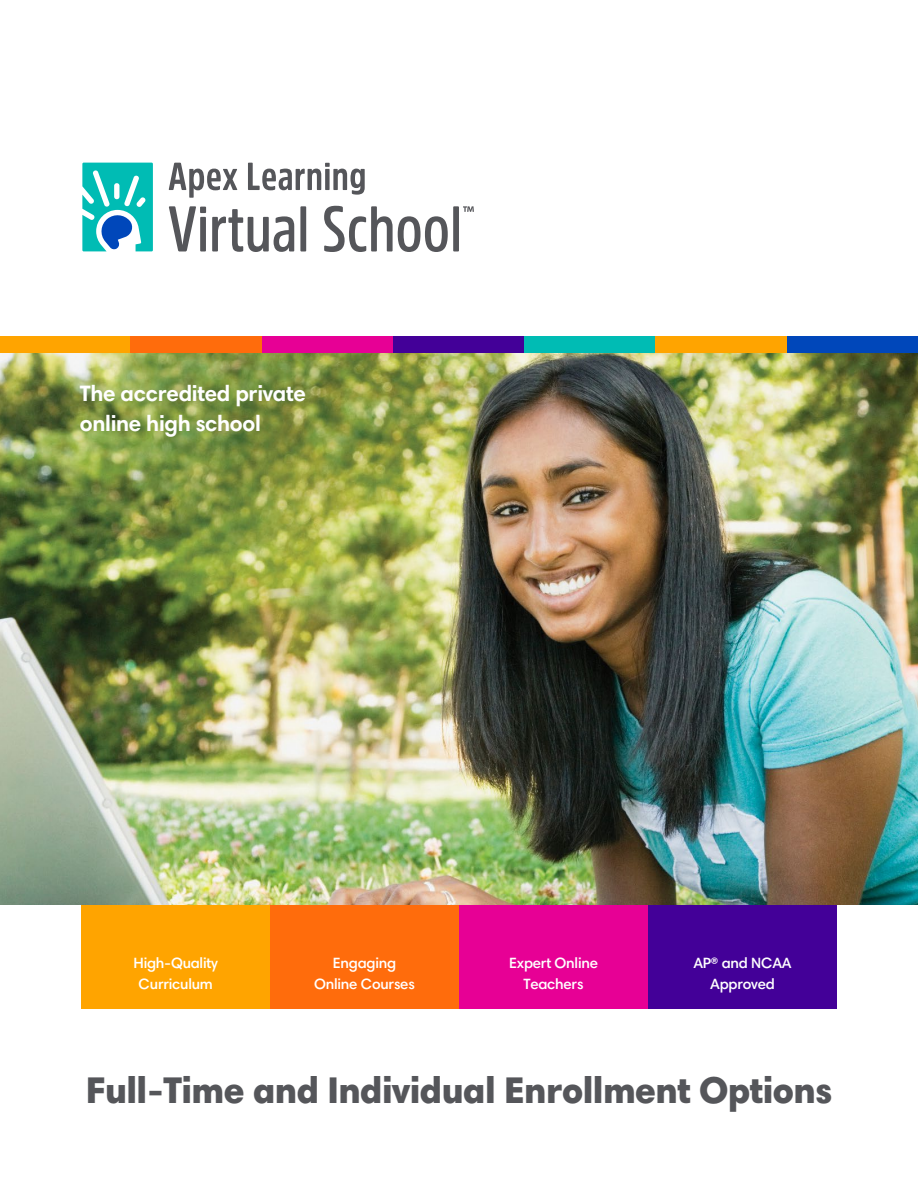
<style>
.page{position:relative;width:918px;height:1188px;background:#fff}
.page>*{position:absolute;margin:0;border:0;box-sizing:border-box;transform-origin:0 0}
.t1{font:900 37.5px "Harmonia Sans Std";letter-spacing:-.015em;color:#55565a}
.t2{font:700 22.5px/30px "Harmonia Sans Std";letter-spacing:-.015em;color:#fff}
.t3{font:600 15px/21px "Harmonia Sans Std";letter-spacing:-.015em;color:#fff;text-align:center}
</style>
<div class="page">
<div style="left:81px;top:778px;width:189px;height:231px;background:#ffa400"></div>
<div style="left:270px;top:778px;width:189px;height:231px;background:#ff6c0c"></div>
<div style="left:459px;top:778px;width:189px;height:231px;background:#e70095"></div>
<div style="left:648px;top:778px;width:189px;height:231px;background:#430098"></div>
<img style="left:0;top:352px;width:918px;height:552px">
<svg style="left:82px;top:163px;width:71px;height:88px"></svg>
<svg style="left:169px;top:206px;width:37px;height:45px"></svg>
<svg style="left:212px;top:209px;width:82px;height:43px"></svg>
<div style="left:300px;top:206px;width:6px;height:45px;background:#55565a"></div>
<svg style="left:324px;top:206px;width:124px;height:46px"></svg>
<div style="left:453px;top:206px;width:6px;height:45px;background:#55565a"></div>
<svg style="left:169px;top:163px;width:68px;height:35px"></svg>
<svg style="left:248px;top:163px;width:117px;height:32px"></svg>
<svg style="left:463px;top:206px;width:11px;height:6px"></svg>
<div style="left:0;top:336px;width:130px;height:16px;background:#ffa400"></div>
<div style="left:261px;top:336px;width:132px;height:16px;background:#e70095"></div>
<div style="left:130px;top:336px;width:131px;height:16px;background:#ff6c0c"></div>
<div style="left:393px;top:336px;width:131px;height:16px;background:#430098"></div>
<div style="left:524px;top:336px;width:132px;height:16px;background:#00bcb4"></div>
<div style="left:787px;top:336px;width:131px;height:16px;background:#0047ba"></div>
<div style="left:655px;top:336px;width:132px;height:16px;background:#ffa400"></div>
<h2 class="t2" style="left:80px;top:378px;width:227px">The accredited private online high school</h2>
<p class="t3" style="left:134px;top:952px;width:86px">High-Quality<br>Curriculum</p>
<p class="t3" style="left:314px;top:952px;width:102px">Engaging<br>Online Courses</p>
<p class="t3" style="left:509px;top:952px;width:91px">Expert Online<br>Teachers</p>
<p class="t3" style="left:693px;top:952px;width:100px">AP® and NCAA<br>Approved</p>
<h1 class="t1" style="left:86px;top:1066px;width:748px">Full-Time and Individual Enrollment Options</h1>
</div>
